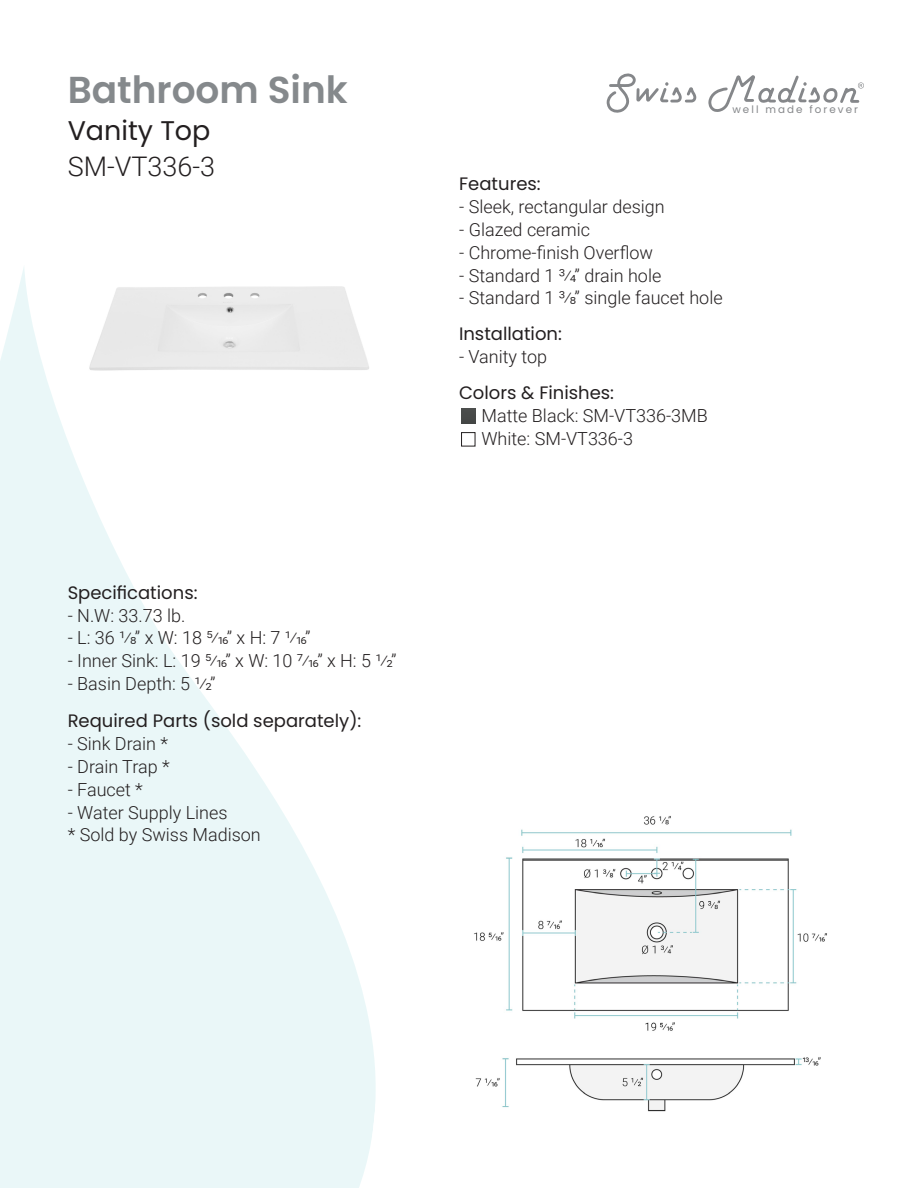
<style>
.page{position:relative;width:918px;height:1188px;background:#fff}
.page>*{position:absolute;margin:0;border:0;box-sizing:border-box;transform-origin:0 0}
.t1{font:600 37.5px "Poppins";color:#85898c}
.t2{font:300 27px "Roboto";color:#231f20}
.t3{font:27px "Poppins";color:#231f20}
.t4{font:300 18px "Roboto";color:#231f20}
.t5{font:18px "Poppins";color:#231f20}
.t6{font:10.35px "Poppins";letter-spacing:.2em;color:#85878a}
</style>
<div class="page">
<svg style="left:607px;top:74px;width:90px;height:39px"></svg>
<svg style="left:708px;top:75px;width:156px;height:37px"></svg>
<img style="left:461px;top:409px;width:14px;height:14px">
<svg style="left:0;top:268px;width:376px;height:920px;fill:#eaf7f8"></svg>
<img style="left:474px;top:815px;width:353px;height:297px">
<div style="left:461px;top:432px;width:14px;height:14px;border:1px solid #231f20"></div>
<p class="t1" style="left:68px;top:68px;width:282px">Bathroom Sink</p>
<p class="t3" style="left:68px;top:114px;width:144px">Vanity Top</p>
<p class="t2" style="left:68px;top:148px;width:149px">SM-VT336-3</p>
<p class="t5" style="left:68px;top:582px;width:131px">Specifications:</p>
<p class="t4" style="left:68px;top:603px;width:119px">- N.W: 33.73 lb.</p>
<p class="t4" style="left:68px;top:625px;width:245px">- L: 36 1/8” x W: 18 5/16” x H: 7 1/16”</p>
<p class="t4" style="left:68px;top:648px;width:330px">- Inner Sink: L: 19 5/16” x W: 10 7/16” x H: 5 1/2”</p>
<p class="t4" style="left:68px;top:671px;width:149px">- Basin Depth: 5 1/2”</p>
<p class="t5" style="left:68px;top:711px;width:295px">Required Parts (sold separately):</p>
<p class="t4" style="left:68px;top:731px;width:102px">- Sink Drain *</p>
<p class="t4" style="left:68px;top:754px;width:104px">- Drain Trap *</p>
<p class="t4" style="left:68px;top:777px;width:77px">- Faucet *</p>
<p class="t4" style="left:68px;top:800px;width:161px">- Water Supply Lines</p>
<p class="t4" style="left:68px;top:822px;width:195px">* Sold by Swiss Madison</p>
<p class="t6" style="left:732px;top:103px;width:127px">well made forever</p>
<p class="t5" style="left:459px;top:174px;width:83px">Features:</p>
<p class="t4" style="left:459px;top:194px;width:207px">- Sleek, rectangular design</p>
<p class="t4" style="left:459px;top:217px;width:132px">- Glazed ceramic</p>
<p class="t4" style="left:459px;top:240px;width:195px">- Chrome-finish Overflow</p>
<p class="t4" style="left:459px;top:263px;width:204px">- Standard 1 3/4” drain hole</p>
<p class="t4" style="left:459px;top:285px;width:265px">- Standard 1 3/8” single faucet hole</p>
<p class="t5" style="left:459px;top:324px;width:104px">Installation:</p>
<p class="t4" style="left:459px;top:344px;width:90px">- Vanity top</p>
<p class="t5" style="left:459px;top:382px;width:157px">Colors &amp; Finishes:</p>
<p class="t4" style="left:482px;top:403px;width:228px">Matte Black: SM-VT336-3MB</p>
<p class="t4" style="left:482px;top:426px;width:153px">White: SM-VT336-3</p>
</div>
